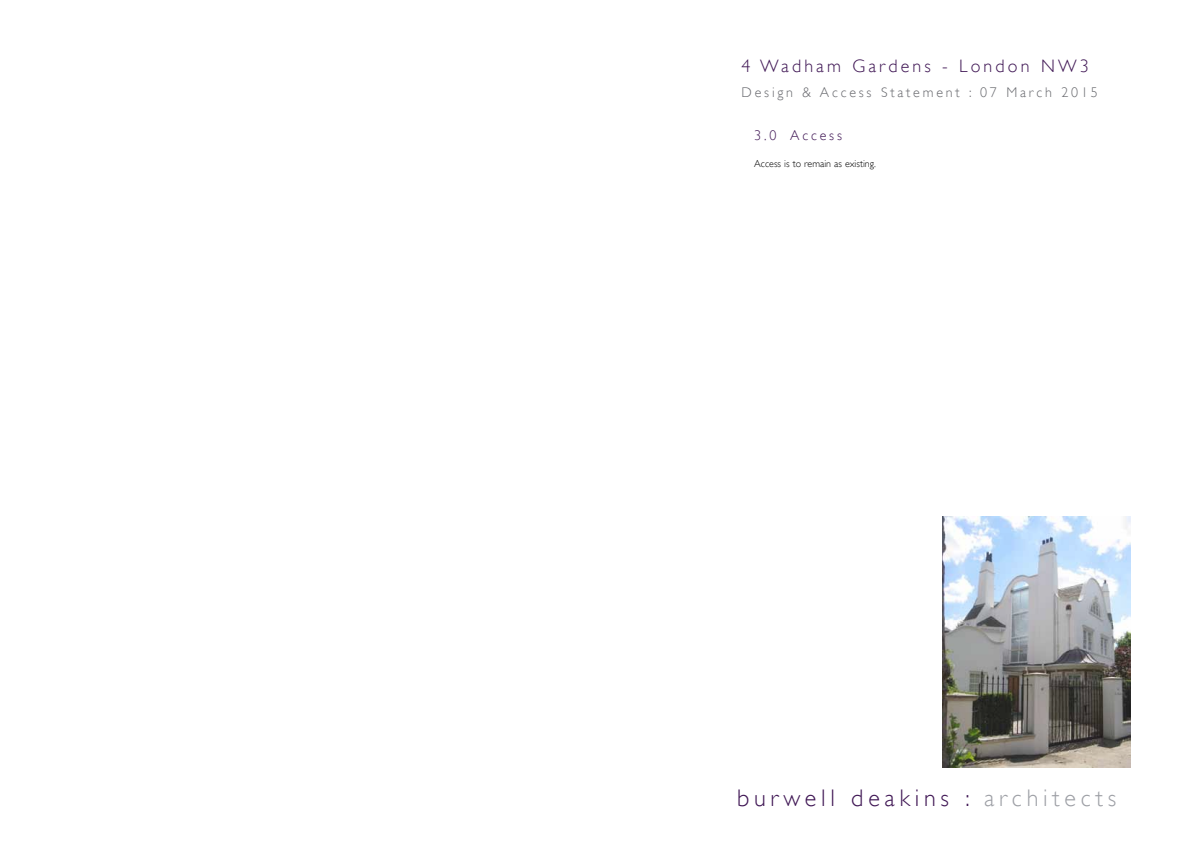
<style>
.page{position:relative;width:1191px;height:842px;background:#fff}
.page>*{position:absolute;margin:0;border:0;box-sizing:border-box;transform-origin:0 0}
.t1{font:300 24px "Gill Sans";letter-spacing:.2em;color:#3f1654}
.t2{font:300 18px "Gill Sans";letter-spacing:.175em;color:#3f1654}
.t3{font:300 14px "Gill Sans";letter-spacing:.2em;color:#67686d}
.t4{font:300 14px "Gill Sans";letter-spacing:.2em;color:#3f1654}
.t5{font:300 10px "Gill Sans";color:#000}
.s1{color:#9d9fa5}
</style>
<div class="page">
<img style="left:942px;top:517px;width:188px;height:250px">
<p class="t2" style="left:741px;top:56px;width:348px">4 Wadham Gardens - London NW3</p>
<p class="t3" style="left:741px;top:84px;width:358px">Design &amp; Access Statement : 07 March 2015</p>
<p class="t4" style="left:754px;top:127px;width:89px">3.0 Access</p>
<p class="t5" style="left:754px;top:158px;width:123px">Access is to remain as existing.</p>
<h1 class="t1" style="left:737px;top:784px;width:380px">burwell deakins : <span class="s1">architects</span></h1>
</div>
